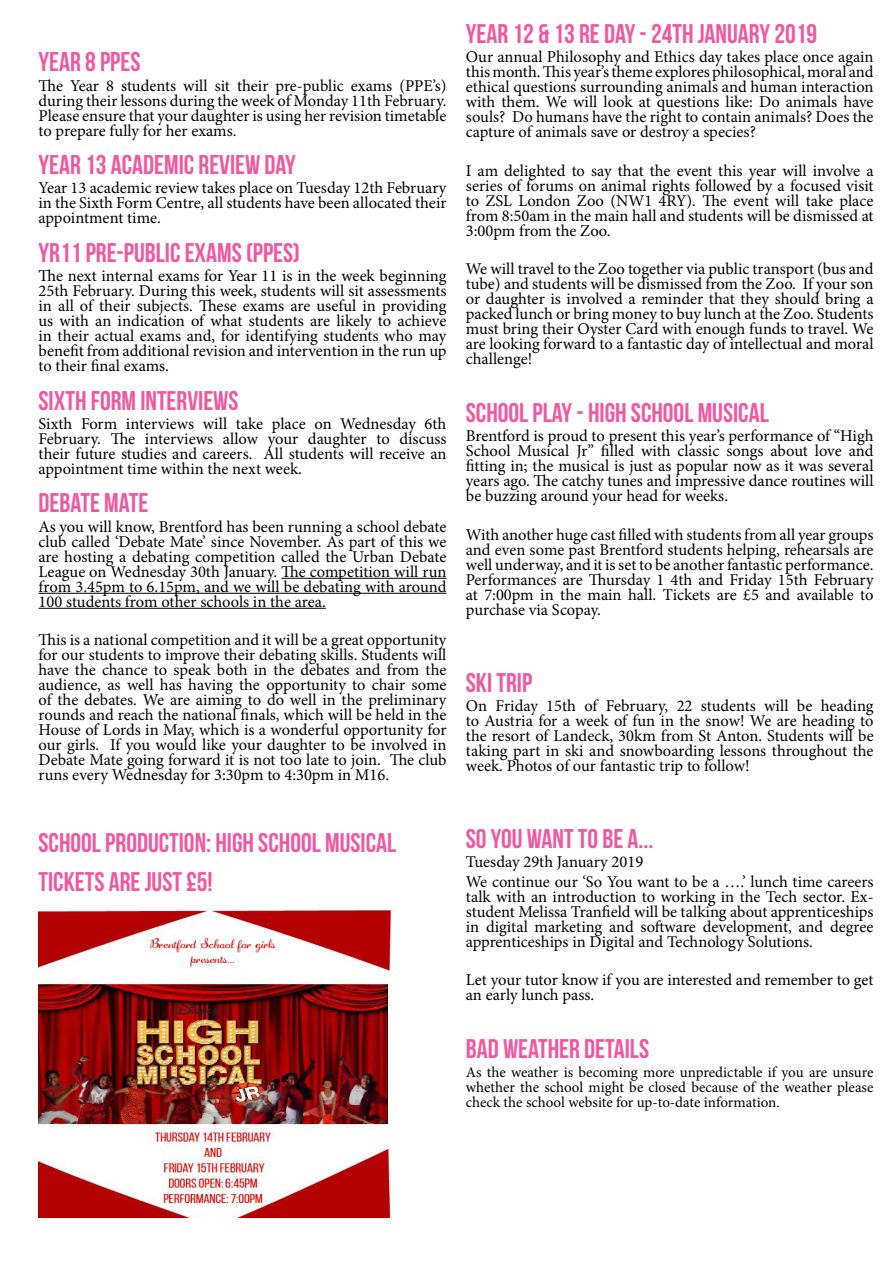
<style>
.page{position:relative;width:893px;height:1263px;background:#fff}
.page>*{position:absolute;margin:0;border:0;box-sizing:border-box;transform-origin:0 0}
.t1{font:27px "Bebas Neue";color:#ef59a1}
.t2{font:700 27px "Bebas Neue";color:#ef59a1}
.t3{font:16.5px/15px "Minion Pro";letter-spacing:-.005em;color:#000;text-align:justify}
.t4{font:15px/15px "Minion Pro";letter-spacing:-.005em;color:#000;text-align:justify}
</style>
<div class="page">
<hr style="left:281px;top:578px;width:165px;height:1px;background:#000">
<hr style="left:39px;top:593px;width:407px;height:1px;background:#000">
<hr style="left:39px;top:608px;width:287px;height:1px;background:#000">
<img style="left:39px;top:911px;width:352px;height:306px">
<p class="t2" style="left:39px;top:47px;width:103px">YEAR 8 PPES</p>
<p class="t3" style="left:39px;top:78px;width:409px">The Year 8 students will sit their pre-public exams (PPE’s) during their lessons during the week of Monday 11th February.<br>Please ensure that your daughter is using her revision timetable to prepare fully for her exams.</p>
<p class="t2" style="left:39px;top:150px;width:259px">YEAR 13 ACADEMIC REVIEW DAY</p>
<p class="t3" style="left:39px;top:181px;width:409px">Year 13 academic review takes place on Tuesday 12th February in the Sixth Form Centre, all students have been allocated their appointment time.</p>
<p class="t1" style="left:39px;top:238px;width:263px">YR11 PRE-PUBLIC EXAMS (PPES)</p>
<p class="t3" style="left:39px;top:268px;width:409px">The next internal exams for Year 11 is in the week beginning 25th February. During this week, students will sit assessments in all of their subjects. These exams are useful in providing us with an indication of what students are likely to achieve in their actual exams and, for identifying students who may benefit from additional revision and intervention in the run up to their final exams.</p>
<p class="t1" style="left:39px;top:385px;width:202px">SIXTH FORM INTERVIEWS</p>
<p class="t3" style="left:39px;top:416px;width:409px">Sixth Form interviews will take place on Wednesday 6th February. The interviews allow your daughter to discuss their future studies and careers. All students will receive an appointment time within the next week.</p>
<p class="t1" style="left:39px;top:488px;width:111px">DEBATE MATE</p>
<p class="t3" style="left:39px;top:519px;width:409px">As you will know, Brentford has been running a school debate club called ‘Debate Mate’ since November. As part of this we are hosting a debating competition called the Urban Debate League on Wednesday 30th January. The competition will run from 3.45pm to 6.15pm, and we will be debating with around 100 students from other schools in the area.</p>
<p class="t3" style="left:39px;top:632px;width:409px">This is a national competition and it will be a great opportunity for our students to improve their debating skills. Students will have the chance to speak both in the debates and from the audience, as well has having the opportunity to chair some of the debates. We are aiming to do well in the preliminary rounds and reach the national finals, which will be held in the House of Lords in May, which is a wonderful opportunity for our girls. If you would like your daughter to be involved in Debate Mate going forward it is not too late to join. The club runs every Wednesday for 3:30pm to 4:30pm in M16.</p>
<p class="t1" style="left:39px;top:828px;width:359px">SCHOOL PRODUCTION: HIGH SCHOOL MUSICAL</p>
<p class="t1" style="left:39px;top:866px;width:176px">TICKETS ARE JUST £5!</p>
<p class="t1" style="left:466px;top:19px;width:353px">YEAR 12 &amp; 13 RE DAY - 24TH JANUARY 2019</p>
<p class="t3" style="left:466px;top:49px;width:409px">Our annual Philosophy and Ethics day takes place once again this month. This year’s theme explores philosophical, moral and ethical questions surrounding animals and human interaction with them. We will look at questions like: Do animals have souls? Do humans have the right to contain animals? Does the capture of animals save or destroy a species?</p>
<p class="t3" style="left:466px;top:163px;width:409px">I am delighted to say that the event this year will involve a series of forums on animal rights followed by a focused visit to ZSL London Zoo (NW1 4RY). The event will take place from 8:50am in the main hall and students will be dismissed at 3:00pm from the Zoo.</p>
<p class="t3" style="left:466px;top:261px;width:409px">We will travel to the Zoo together via public transport (bus and tube) and students will be dismissed from the Zoo. If your son or daughter is involved a reminder that they should bring a packed lunch or bring money to buy lunch at the Zoo. Students must bring their Oyster Card with enough funds to travel. We are looking forward to a fantastic day of intellectual and moral challenge!</p>
<p class="t1" style="left:466px;top:398px;width:304px">SCHOOL PLAY - HIGH SCHOOL MUSICAL</p>
<p class="t3" style="left:466px;top:429px;width:409px">Brentford is proud to present this year’s performance of “High School Musical Jr” filled with classic songs about love and fitting in; the musical is just as popular now as it was several years ago. The catchy tunes and impressive dance routines will be buzzing around your head for weeks.</p>
<p class="t3" style="left:466px;top:527px;width:409px">With another huge cast filled with students from all year groups and even some past Brentford students helping, rehearsals are well underway, and it is set to be another fantastic performance.<br>Performances are Thursday 1 4th and Friday 15th February at 7:00pm in the main hall. Tickets are £5 and available to purchase via Scopay.</p>
<p class="t1" style="left:466px;top:668px;width:68px">SKI TRIP</p>
<p class="t3" style="left:466px;top:698px;width:409px">On Friday 15th of February, 22 students will be heading to Austria for a week of fun in the snow! We are heading to the resort of Landeck, 30km from St Anton. Students will be taking part in ski and snowboarding lessons throughout the week. Photos of our fantastic trip to follow!</p>
<p class="t1" style="left:466px;top:824px;width:189px">SO YOU WANT TO BE A...</p>
<p class="t3" style="left:466px;top:855px;width:179px">Tuesday 29th January 2019</p>
<p class="t3" style="left:466px;top:874px;width:409px">We continue our ‘So You want to be a ….’ lunch time careers talk with an introduction to working in the Tech sector. Ex&shy;student Melissa Tranfield will be talking about apprenticeships in digital marketing and software development, and degree apprenticeships in Digital and Technology Solutions.</p>
<p class="t3" style="left:466px;top:972px;width:409px">Let your tutor know if you are interested and remember to get an early lunch pass.</p>
<p class="t1" style="left:466px;top:1034px;width:185px">BAD WEATHER DETAILS</p>
<p class="t4" style="left:466px;top:1065px;width:409px">As the weather is becoming more unpredictable if you are unsure whether the school might be closed because of the weather please check the school website for up-to-date information.</p>
</div>
